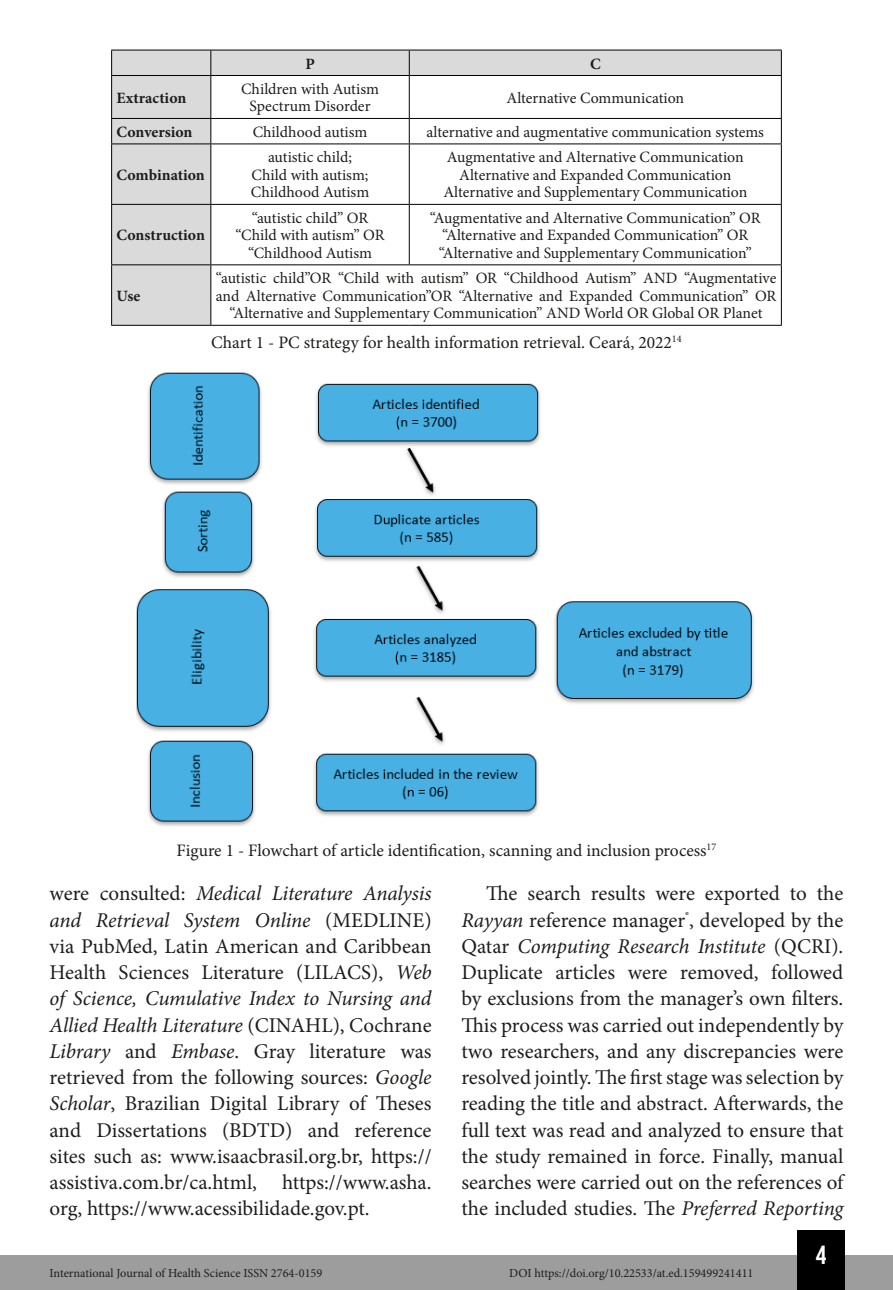
<style>
.page{position:relative;width:893px;height:1290px;background:#fff}
.page>*{position:absolute;margin:0;border:0;box-sizing:border-box;transform-origin:0 0}
.t1{font:26.25px "Bebas Kai";color:#fff}
.TXT{font:21px/26.2px "Minion Pro";color:#1d1d1b;text-align:justify}
.Info_Imagem{font:17.5px "Minion Pro";color:#1d1d1b}
.Tabela{font:15.75px/17.5px "Minion Pro";color:#1d1d1b;text-align:center}
.Tabela-2{font:700 15.75px "Minion Pro";letter-spacing:-.005em;color:#1d1d1b}
.t2{font:12.25px "Minion Pro";color:#1d1d1b}
.s1{font-style:italic}
</style>
<div class="page">
<div style="left:0;top:1255px;width:893px;height:35px;background:#9d9d9d"></div>
<div style="left:797px;top:1230px;width:48px;height:60px;background:#000"></div>
<svg style="left:112px;top:51px;width:669px;height:274px"></svg>
<hr style="left:111px;top:50px;width:100px;height:1px;background:#020203">
<svg style="left:111px;top:50px;width:1px;height:25px"></svg>
<hr style="left:211px;top:50px;width:198px;height:1px;background:#020203">
<svg style="left:210px;top:50px;width:1px;height:25px"></svg>
<hr style="left:409px;top:50px;width:373px;height:1px;background:#020203">
<svg style="left:409px;top:50px;width:1px;height:25px"></svg>
<svg style="left:781px;top:50px;width:1px;height:25px"></svg>
<hr style="left:111px;top:75px;width:100px;height:1px;background:#020203">
<hr style="left:111px;top:76px;width:1px;height:42px;background:#020203">
<hr style="left:211px;top:75px;width:198px;height:1px;background:#020203">
<hr style="left:210px;top:76px;width:1px;height:42px;background:#020203">
<hr style="left:409px;top:75px;width:373px;height:1px;background:#020203">
<hr style="left:409px;top:76px;width:1px;height:42px;background:#020203">
<hr style="left:781px;top:76px;width:1px;height:42px;background:#020203">
<hr style="left:111px;top:118px;width:100px;height:1px;background:#020203">
<svg style="left:111px;top:119px;width:1px;height:24px"></svg>
<hr style="left:211px;top:118px;width:198px;height:1px;background:#020203">
<svg style="left:210px;top:119px;width:1px;height:24px"></svg>
<hr style="left:409px;top:118px;width:373px;height:1px;background:#020203">
<svg style="left:409px;top:119px;width:1px;height:24px"></svg>
<svg style="left:781px;top:119px;width:1px;height:24px"></svg>
<hr style="left:111px;top:143px;width:100px;height:1px;background:#020203">
<hr style="left:111px;top:144px;width:1px;height:60px;background:#020203">
<hr style="left:211px;top:143px;width:198px;height:1px;background:#020203">
<hr style="left:210px;top:144px;width:1px;height:60px;background:#020203">
<hr style="left:409px;top:143px;width:373px;height:1px;background:#020203">
<hr style="left:409px;top:144px;width:1px;height:60px;background:#020203">
<hr style="left:781px;top:144px;width:1px;height:60px;background:#020203">
<hr style="left:111px;top:204px;width:100px;height:1px;background:#020203">
<hr style="left:111px;top:205px;width:1px;height:59px;background:#020203">
<hr style="left:211px;top:204px;width:198px;height:1px;background:#020203">
<hr style="left:210px;top:205px;width:1px;height:59px;background:#020203">
<hr style="left:409px;top:204px;width:373px;height:1px;background:#020203">
<hr style="left:409px;top:205px;width:1px;height:59px;background:#020203">
<hr style="left:781px;top:205px;width:1px;height:59px;background:#020203">
<hr style="left:111px;top:264px;width:100px;height:1px;background:#020203">
<hr style="left:111px;top:265px;width:1px;height:60px;background:#020203">
<hr style="left:211px;top:264px;width:198px;height:1px;background:#020203">
<hr style="left:210px;top:265px;width:1px;height:60px;background:#020203">
<hr style="left:409px;top:264px;width:373px;height:1px;background:#020203">
<hr style="left:781px;top:265px;width:1px;height:60px;background:#020203">
<hr style="left:111px;top:325px;width:100px;height:1px;background:#020203">
<hr style="left:211px;top:325px;width:198px;height:1px;background:#020203">
<hr style="left:409px;top:325px;width:373px;height:1px;background:#020203">
<img style="left:137px;top:372px;width:617px;height:454px">
<p class="Tabela-2" style="left:305px;top:52px;width:11px">P</p>
<p class="Tabela-2" style="left:590px;top:52px;width:12px">C</p>
<p class="Tabela-2" style="left:117px;top:87px;width:71px">Extraction</p>
<p class="Tabela" style="left:241px;top:80px;width:139px">Children with Autism<br>Spectrum Disorder</p>
<p class="Tabela" style="left:506px;top:89px;width:179px">Alternative Communication</p>
<p class="Tabela-2" style="left:117px;top:121px;width:77px">Conversion</p>
<p class="Tabela" style="left:253px;top:123px;width:116px">Childhood autism</p>
<p class="Tabela" style="left:427px;top:123px;width:339px">alternative and augmentative communication systems</p>
<p class="Tabela-2" style="left:117px;top:164px;width:90px">Combination</p>
<p class="Tabela" style="left:268px;top:149px;width:86px">autistic child;</p>
<p class="Tabela" style="left:252px;top:166px;width:119px">Child with autism;</p>
<p class="Tabela" style="left:251px;top:184px;width:120px">Childhood Autism</p>
<p class="Tabela" style="left:447px;top:149px;width:298px">Augmentative and Alternative Communication</p>
<p class="Tabela" style="left:459px;top:166px;width:274px">Alternative and Expanded Communication</p>
<p class="Tabela" style="left:443px;top:184px;width:305px">Alternative and Supplementary Communication</p>
<p class="Tabela-2" style="left:117px;top:224px;width:90px">Construction</p>
<p class="Tabela" style="left:252px;top:209px;width:118px">“autistic child” OR</p>
<p class="Tabela" style="left:235px;top:227px;width:151px">“Child with autism” OR</p>
<p class="Tabela" style="left:248px;top:244px;width:126px">“Childhood Autism</p>
<p class="Tabela" style="left:430px;top:209px;width:332px">“Augmentative and Alternative Communication” OR</p>
<p class="Tabela" style="left:442px;top:227px;width:308px">“Alternative and Expanded Communication” OR</p>
<p class="Tabela" style="left:439px;top:244px;width:314px">“Alternative and Supplementary Communication”</p>
<p class="Tabela-2" style="left:117px;top:285px;width:25px">Use</p>
<p class="Tabela" style="left:216px;top:270px;width:562px">“autistic child”OR “Child with autism” OR “Childhood Autism” AND “Augmentative and Alternative Communication”OR “Alternative and Expanded Communication” OR “Alternative and Supplementary Communication” AND World OR Global OR Planet</p>
<p class="Info_Imagem" style="left:211px;top:331px;width:472px">Chart 1 - PC strategy for health information retrieval. Ceará, 2022<sup>14</sup></p>
<p class="Info_Imagem" style="left:177px;top:838px;width:541px">Figure 1 - Flowchart of article identification, scanning and inclusion process<sup>17</sup></p>
<p class="TXT" style="left:50px;top:881px;width:383px">were consulted: <span class="s1">Medical Literature Analysis and Retrieval System Online</span> (MEDLINE) via PubMed, Latin American and Caribbean Health Sciences Literature (LILACS), <span class="s1">Web of Science, Cumulative Index to Nursing and Allied Health Literature</span> (CINAHL), Cochrane <span class="s1">Library</span> and <span class="s1">Embase</span>. Gray literature was retrieved from the following sources: <span class="s1">Google Scholar</span>, Brazilian Digital Library of Theses and Dissertations (BDTD) and reference sites such as: www.isaacbrasil.org.br, https:// assistiva.com.br/ca.html, https://www.asha. org, https://www.acessibilidade.gov.pt.</p>
<p class="TXT" style="left:461px;top:881px;width:384px;text-indent:25px">The search results were exported to the <span class="s1">Rayyan</span> reference manager<sup>®</sup>, developed by the Qatar <span class="s1">Computing Research Institute</span> (QCRI).<br>Duplicate articles were removed, followed by exclusions from the manager’s own filters.<br>This process was carried out independently by two researchers, and any discrepancies were resolved jointly. The first stage was selection by reading the title and abstract. Afterwards, the full text was read and analyzed to ensure that the study remained in force. Finally, manual searches were carried out on the references of the included studies. The <span class="s1">Preferred Reporting</span></p>
<p class="t2" style="left:50px;top:1265px;width:274px">International Journal of Health Science ISSN 2764-0159</p>
<p class="t2" style="left:509px;top:1265px;width:246px">DOI https://doi.org/10.22533/at.ed.159499241411</p>
<p class="t1" style="left:816px;top:1241px;width:12px">4</p>
</div>
